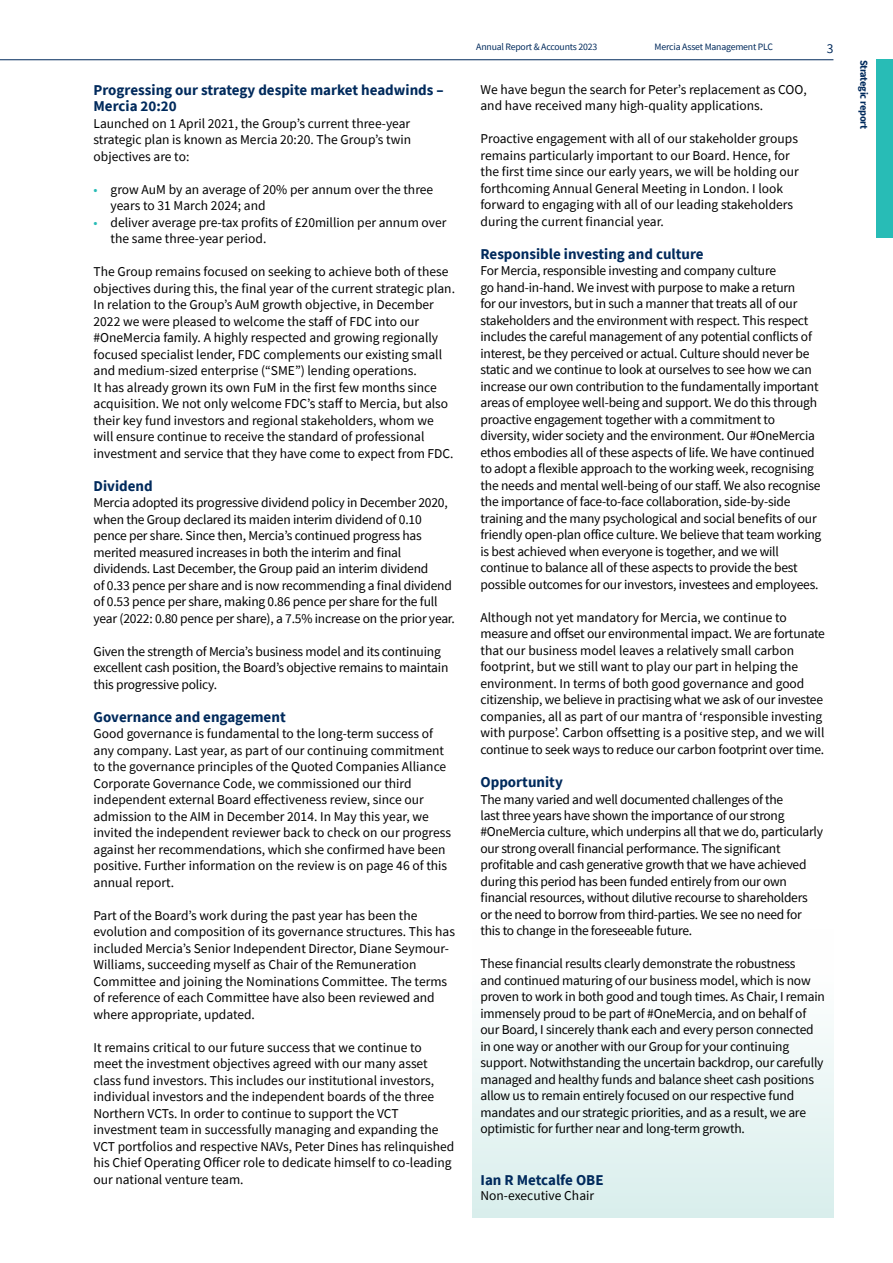
<style>
.page{position:relative;width:893px;height:1263px;background:#fff}
.page>*{position:absolute;margin:0;border:0;box-sizing:border-box;transform-origin:0 0}
.t1{font:700 15px/16.5px "Source Sans Pro";color:#002a5c}
.t2{font:13.5px/16.5px "Source Sans Pro";letter-spacing:-.015em;color:#000}
.t3{font:13.5px "Source Sans Pro";color:#002a5c}
.t4{font:700 10.5px "Source Sans Pro";letter-spacing:-.02em;color:#002a5c}
.t5{font:9.75px "Source Sans Pro";letter-spacing:-.02em;color:#002a5c}
.s1{color:#28bcb6}
</style>
<div class="page">
<div style="left:472px;top:929px;width:361px;height:288px;background:linear-gradient(to bottom,#fff,#d9eeec)"></div>
<hr style="left:0;top:59px;width:833px;height:1px;background:#002a5c">
<div style="left:876px;top:60px;width:17px;height:178px;background:#28bcb6"></div>
<p class="t1" style="left:94px;top:81px;width:352px">Progressing our strategy despite market headwinds –<br>Mercia 20:20</p>
<p class="t2" style="left:94px;top:115px;width:319px;text-align:justify">Launched on 1 April 2021, the Group’s current three-year strategic plan is known as Mercia 20:20. The Group’s twin objectives are to:</p>
<p class="t2" style="left:111px;top:181px;width:324px;text-indent:-17px"><span class="s1">•</span> grow AuM by an average of 20% per annum over the three years to 31 March 2024; and</p>
<p class="t2" style="left:111px;top:214px;width:337px;text-indent:-17px"><span class="s1">•</span> deliver average pre-tax profits of £20million per annum over the same three-year period.</p>
<p class="t2" style="left:94px;top:263px;width:363px">The Group remains focused on seeking to achieve both of these objectives during this, the final year of the current strategic plan.<br>In relation to the Group’s AuM growth objective, in December 2022 we were pleased to welcome the staff of FDC into our #OneMercia family. A highly respected and growing regionally focused specialist lender, FDC complements our existing small and medium-sized enterprise (“SME”) lending operations.<br>It has already grown its own FuM in the first few months since acquisition. We not only welcome FDC’s staff to Mercia, but also their key fund investors and regional stakeholders, whom we will ensure continue to receive the standard of professional investment and service that they have come to expect from FDC.</p>
<p class="t1" style="left:94px;top:477px;width:61px">Dividend</p>
<p class="t2" style="left:94px;top:495px;width:363px">Mercia adopted its progressive dividend policy in December 2020, when the Group declared its maiden interim dividend of 0.10 pence per share. Since then, Mercia’s continued progress has merited measured increases in both the interim and final dividends. Last December, the Group paid an interim dividend<br>of 0.33 pence per share and is now recommending a final dividend of 0.53 pence per share, making 0.86 pence per share for the full year (2022: 0.80 pence per share), a 7.5% increase on the prior year.</p>
<p class="t2" style="left:94px;top:643px;width:356px">Given the strength of Mercia’s business model and its continuing excellent cash position, the Board’s objective remains to maintain this progressive policy.</p>
<p class="t1" style="left:94px;top:708px;width:194px">Governance and engagement</p>
<p class="t2" style="left:94px;top:726px;width:359px">Good governance is fundamental to the long-term success of any company. Last year, as part of our continuing commitment to the governance principles of the Quoted Companies Alliance Corporate Governance Code, we commissioned our third independent external Board effectiveness review, since our admission to the AIM in December 2014. In May this year, we invited the independent reviewer back to check on our progress against her recommendations, which she confirmed have been positive. Further information on the review is on page 46 of this annual report.</p>
<p class="t2" style="left:94px;top:907px;width:363px">Part of the Board’s work during the past year has been the evolution and composition of its governance structures. This has included Mercia’s Senior Independent Director, Diane Seymour-Williams, succeeding myself as Chair of the Remuneration Committee and joining the Nominations Committee. The terms of reference of each Committee have also been reviewed and where appropriate, updated.</p>
<p class="t2" style="left:94px;top:1039px;width:362px">It remains critical to our future success that we continue to<br>meet the investment objectives agreed with our many asset class fund investors. This includes our institutional investors, individual investors and the independent boards of the three Northern VCTs. In order to continue to support the VCT investment team in successfully managing and expanding the VCT portfolios and respective NAVs, Peter Dines has relinquished his Chief Operating Officer role to dedicate himself to co-leading our national venture team.</p>
<p class="t5" style="left:476px;top:41px;width:122px">Annual Report &amp; Accounts 2023</p>
<p class="t5" style="left:655px;top:41px;width:120px">Mercia Asset Management PLC</p>
<p class="t3" style="left:827px;top:39px;width:8px">3</p>
<p class="t2" style="left:480px;top:81px;width:328px">We have begun the search for Peter’s replacement as COO, and have received many high-quality applications.</p>
<p class="t2" style="left:480px;top:130px;width:320px">Proactive engagement with all of our stakeholder groups remains particularly important to our Board. Hence, for the first time since our early years, we will be holding our forthcoming Annual General Meeting in London. I look forward to engaging with all of our leading stakeholders during the current financial year.</p>
<p class="t1" style="left:480px;top:245px;width:225px">Responsible investing and culture</p>
<p class="t2" style="left:480px;top:263px;width:342px">For Mercia, responsible investing and company culture<br>go hand-in-hand. We invest with purpose to make a return<br>for our investors, but in such a manner that treats all of our stakeholders and the environment with respect. This respect includes the careful management of any potential conflicts of interest, be they perceived or actual. Culture should never be static and we continue to look at ourselves to see how we can increase our own contribution to the fundamentally important areas of employee well-being and support. We do this through proactive engagement together with a commitment to diversity, wider society and the environment. Our #OneMercia ethos embodies all of these aspects of life. We have continued to adopt a flexible approach to the working week, recognising the needs and mental well-being of our staff. We also recognise the importance of face-to-face collaboration, side-by-side training and the many psychological and social benefits of our friendly open-plan office culture. We believe that team working is best achieved when everyone is together, and we will continue to balance all of these aspects to provide the best possible outcomes for our investors, investees and employees.</p>
<p class="t2" style="left:480px;top:609px;width:346px">Although not yet mandatory for Mercia, we continue to measure and offset our environmental impact. We are fortunate that our business model leaves a relatively small carbon footprint, but we still want to play our part in helping the environment. In terms of both good governance and good citizenship, we believe in practising what we ask of our investee companies, all as part of our mantra of ‘responsible investing with purpose’. Carbon offsetting is a positive step, and we will continue to seek ways to reduce our carbon footprint over time.</p>
<p class="t1" style="left:480px;top:773px;width:84px">Opportunity</p>
<p class="t2" style="left:480px;top:791px;width:344px">The many varied and well documented challenges of the<br>last three years have shown the importance of our strong #OneMercia culture, which underpins all that we do, particularly our strong overall financial performance. The significant profitable and cash generative growth that we have achieved during this period has been funded entirely from our own financial resources, without dilutive recourse to shareholders<br>or the need to borrow from third-parties. We see no need for this to change in the foreseeable future.</p>
<p class="t2" style="left:480px;top:956px;width:346px">These financial results clearly demonstrate the robustness<br>and continued maturing of our business model, which is now proven to work in both good and tough times. As Chair, I remain immensely proud to be part of #OneMercia, and on behalf of our Board, I sincerely thank each and every person connected in one way or another with our Group for your continuing support. Notwithstanding the uncertain backdrop, our carefully managed and healthy funds and balance sheet cash positions allow us to remain entirely focused on our respective fund mandates and our strategic priorities, and as a result, we are optimistic for further near and long-term growth.</p>
<p class="t1" style="left:480px;top:1172px;width:125px">Ian R Metcalfe OBE</p>
<p class="t2" style="left:480px;top:1187px;width:115px">Non-executive Chair</p>
<p class="t4" style="left:871px;top:60px;width:71px;rotate:90deg">Strategic report</p>
</div>
